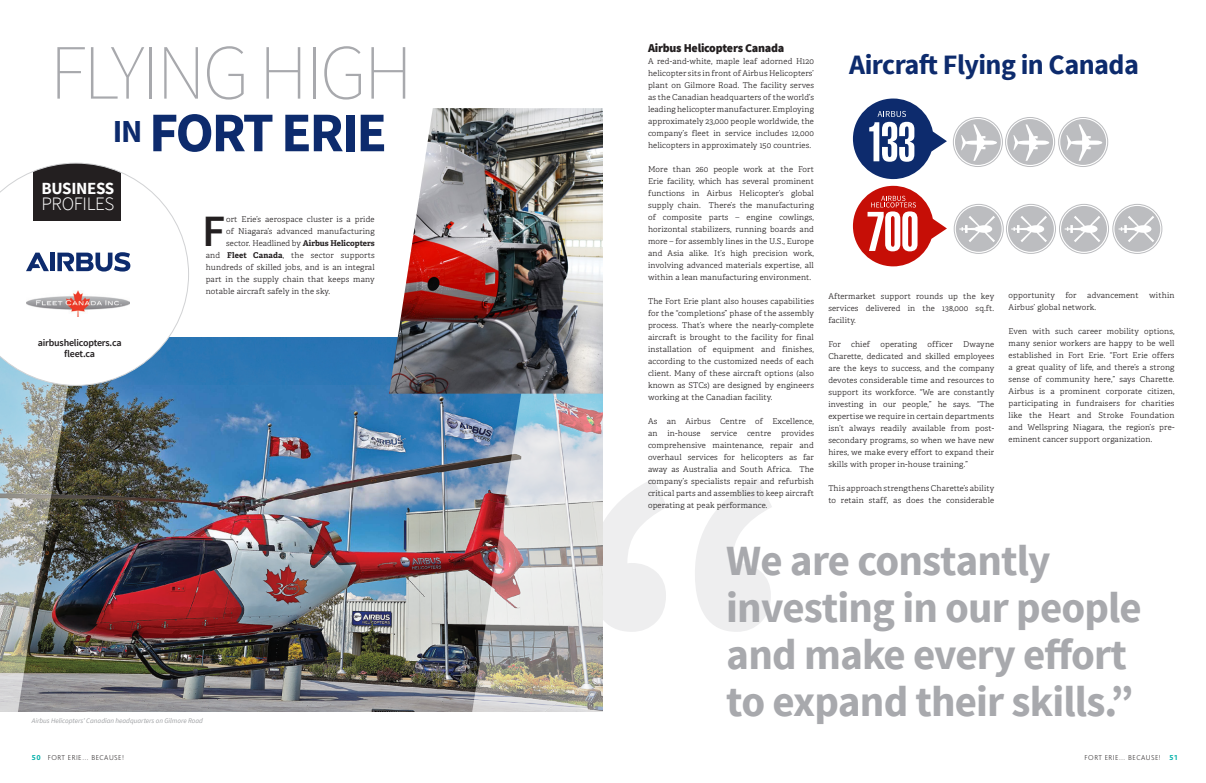
<style>
.page{position:relative;width:1206px;height:783px;background:#fff}
.page>*{position:absolute;margin:0;border:0;box-sizing:border-box;transform-origin:0 0}
.t1{font:200 78px "Source Sans Pro";letter-spacing:-.04em;color:#a8a9ad}
.t2{font:700 56px "Source Sans Pro";letter-spacing:-.04em;color:#0d2b6d}
.t3{font:600 44.7px "Source Sans Pro";color:#231f20}
.t4{font:700 43px/46.8px "Source Sans Pro";letter-spacing:-.02em;color:#a8a9ad}
.t5{font:700 28px "Source Sans Pro";letter-spacing:-.02em;color:#0d2b6d}
.t6{font:300 19px "Source Sans Pro";letter-spacing:-.02em;color:#fff}
.t7{font:700 17px "Source Sans Pro";letter-spacing:-.02em;color:#fff}
.t8{font:900 12px "Source Sans Pro";letter-spacing:-.02em;color:#231f20}
.t9{font:600 10px "Source Sans Pro";letter-spacing:-.02em;color:#231f20}
.t10{font:300 8px/12px "Adelle";letter-spacing:.02em;color:#231f20;text-align:justify}
.t11{font:300 8px "Adelle";color:#231f20}
.t12{font:200 7.5px "Bliss 2";letter-spacing:.06em;color:#231f20}
.t13{font:italic 7px "Source Sans Pro";color:#9d9fa2}
.s1{font-weight:700}
.s2{font-weight:800;color:#00b0a9}
</style>
<div class="page">
<img style="left:149px;top:338px;width:323px;height:373px">
<svg style="left:472px;top:137px;width:381px;height:575px"></svg>
<img style="left:0;top:162px;width:147px;height:550px">
<svg style="left:603px;top:479px;width:169px;height:153px"></svg>
<svg style="left:0;top:163px;width:189px;height:223px"></svg>
<hr style="left:50px;top:253px;width:4px;height:18px;background:#0d2b6d">
<svg style="left:26px;top:253px;width:23px;height:18px"></svg>
<svg style="left:57px;top:252px;width:73px;height:20px"></svg>
<img style="left:26px;top:290px;width:103px;height:26px">
<img style="left:389px;top:108px;width:214px;height:286px">
<img style="left:134px;top:385px;width:255px;height:169px">
<svg style="left:853px;top:99px;width:94px;height:80px"></svg>
<svg style="left:853px;top:186px;width:94px;height:80px"></svg>
<div style="left:956px;top:206px;width:46px;height:46px;background:#bcbdc0;border-radius:50%"></div>
<div style="left:954px;top:204px;width:49px;height:50px;border:1px solid #bcbdc0;border-radius:50%"></div>
<svg style="left:959px;top:216px;width:36px;height:26px"></svg>
<div style="left:1008px;top:206px;width:46px;height:46px;background:#bcbdc0;border-radius:50%"></div>
<div style="left:1006px;top:204px;width:50px;height:50px;border:1px solid #bcbdc0;border-radius:50%"></div>
<svg style="left:1011px;top:216px;width:36px;height:26px"></svg>
<div style="left:1061px;top:206px;width:46px;height:46px;background:#bcbdc0;border-radius:50%"></div>
<div style="left:1059px;top:204px;width:50px;height:50px;border:1px solid #bcbdc0;border-radius:50%"></div>
<svg style="left:1065px;top:216px;width:35px;height:26px"></svg>
<div style="left:1114px;top:206px;width:46px;height:46px;background:#bcbdc0;border-radius:50%"></div>
<div style="left:1113px;top:204px;width:49px;height:50px;border:1px solid #bcbdc0;border-radius:50%"></div>
<svg style="left:1119px;top:216px;width:35px;height:26px"></svg>
<div style="left:955px;top:119px;width:46px;height:46px;background:#bcbdc0;border-radius:50%"></div>
<svg style="left:961px;top:124px;width:36px;height:37px"></svg>
<div style="left:953px;top:117px;width:50px;height:50px;border:1px solid #bcbdc0;border-radius:50%"></div>
<div style="left:1007px;top:119px;width:46px;height:46px;background:#bcbdc0;border-radius:50%"></div>
<svg style="left:1013px;top:124px;width:36px;height:37px"></svg>
<div style="left:1005px;top:117px;width:50px;height:50px;border:1px solid #bcbdc0;border-radius:50%"></div>
<div style="left:1060px;top:119px;width:46px;height:46px;background:#bcbdc0;border-radius:50%"></div>
<svg style="left:1066px;top:124px;width:36px;height:37px"></svg>
<div style="left:1058px;top:117px;width:50px;height:50px;border:1px solid #bcbdc0;border-radius:50%"></div>
<h2 class="t1" style="left:50px;top:26px;width:365px">FLYING HIGH</h2>
<h2 class="t2" style="left:113px;top:97px;width:276px"><sup>IN</sup> FORT ERIE</h2>
<p class="t7" style="left:42px;top:177px;width:74px">BUSINESS</p>
<p class="t6" style="left:41px;top:192px;width:75px">PROFILES</p>
<p class="t9" style="left:38px;top:336px;width:85px">airbushelicopters.ca</p>
<p class="t9" style="left:64px;top:347px;width:32px">fleet.ca</p>
<p class="t3" style="left:202px;top:203px;width:25px">F</p>
<p class="t10" style="left:226px;top:213px;width:150px">ort Erie’s aerospace cluster is a pride</p>
<p class="t10" style="left:226px;top:225px;width:150px">of Niagara’s advanced manufacturing</p>
<p class="t11" style="left:226px;top:238px;width:150px">sector. Headlined by <span class="s1">Airbus Helicopters</span></p>
<p class="t10" style="left:206px;top:249px;width:170px">and <span class="s1">Fleet Canada</span>, the sector supports</p>
<p class="t10" style="left:206px;top:261px;width:170px">hundreds of skilled jobs, and is an integral</p>
<p class="t10" style="left:206px;top:273px;width:170px">part in the supply chain that keeps many</p>
<p class="t10" style="left:206px;top:285px;width:126px">notable aircraft safely in the sky.</p>
<p class="t13" style="left:32px;top:716px;width:173px">Airbus Helicopters’ Canadian headquarters on Gilmore Road</p>
<h3 class="t8" style="left:648px;top:40px;width:138px">Airbus Helicopters Canada</h3>
<p class="t10" style="left:648px;top:55px;width:167px">A red-and-white, maple leaf adorned H120 helicopter sits in front of Airbus Helicopters’ plant on Gilmore Road. The facility serves as the Canadian headquarters of the world’s leading helicopter manufacturer. Employing approximately 23,000 people worldwide, the company’s fleet in service includes 12,000 helicopters in approximately 150 countries.</p>
<p class="t10" style="left:648px;top:163px;width:167px">More than 260 people work at the Fort Erie facility, which has several prominent functions in Airbus Helicopter’s global supply chain. There’s the manufacturing of composite parts – engine cowlings, horizontal stabilizers, running boards and more – for assembly lines in the U.S., Europe and Asia alike. It’s high precision work, involving advanced materials expertise, all within a lean manufacturing environment.</p>
<p class="t10" style="left:648px;top:295px;width:167px">The Fort Erie plant also houses capabilities for the “completions” phase of the assembly process. That’s where the nearly-complete aircraft is brought to the facility for final installation of equipment and finishes, according to the customized needs of each client. Many of these aircraft options (also known as STCs) are designed by engineers working at the Canadian facility.</p>
<p class="t10" style="left:648px;top:415px;width:167px">As an Airbus Centre of Excellence, an in-house service centre provides comprehensive maintenance, repair and overhaul services for helicopters as far away as Australia and South Africa. The company’s specialists repair and refurbish critical parts and assemblies to keep aircraft operating at peak performance.</p>
<h3 class="t5" style="left:849px;top:47px;width:291px">Aircraft Flying in Canada</h3>
<p class="t10" style="left:828px;top:291px;width:167px">Aftermarket support rounds up the key services delivered in the 138,000 sq.ft. facility.</p>
<p class="t10" style="left:828px;top:339px;width:14px">For</p>
<p class="t10" style="left:851px;top:339px;width:20px">chief</p>
<p class="t10" style="left:880px;top:339px;width:38px">operating</p>
<p class="t10" style="left:928px;top:339px;width:27px">officer</p>
<p class="t10" style="left:828px;top:339px;width:167px;text-indent:135px">Dwayne Charette, dedicated and skilled employees are the keys to success, and the company devotes considerable time and resources to support its workforce. “We are constantly investing in our people,” he says. “The expertise we require in certain departments isn’t always readily available from post&shy;secondary programs, so when we have new hires, we make every effort to expand their skills with proper in-house training.”</p>
<p class="t10" style="left:828px;top:483px;width:167px">This approach strengthens Charette’s ability to retain staff, as does the considerable</p>
<p class="t10" style="left:1009px;top:289px;width:48px">opportunity</p>
<p class="t10" style="left:1066px;top:289px;width:13px">for</p>
<p class="t10" style="left:1087px;top:289px;width:53px">advancement</p>
<p class="t10" style="left:1149px;top:289px;width:27px">within</p>
<p class="t10" style="left:1009px;top:301px;width:89px">Airbus’ global network.</p>
<p class="t10" style="left:1009px;top:325px;width:167px">Even with such career mobility options, many senior workers are happy to be well established in Fort Erie. “Fort Erie offers a great quality of life, and there’s a strong sense of community here,” says Charette.<br>Airbus is a prominent corporate citizen, participating in fundraisers for charities like the Heart and Stroke Foundation and Wellspring Niagara, the region’s pre&shy;eminent cancer support organization.</p>
<p class="t4" style="left:726px;top:539px;width:417px">We are constantly investing in our people and make every effort to expand their skills.”</p>
<p class="t12" style="left:32px;top:753px;width:94px"><span class="s2">50</span> FORT ERIE… BECAUSE!</p>
<p class="t12" style="left:1085px;top:753px;width:94px">FORT ERIE… BECAUSE! <span class="s2">51</span></p>
</div>
